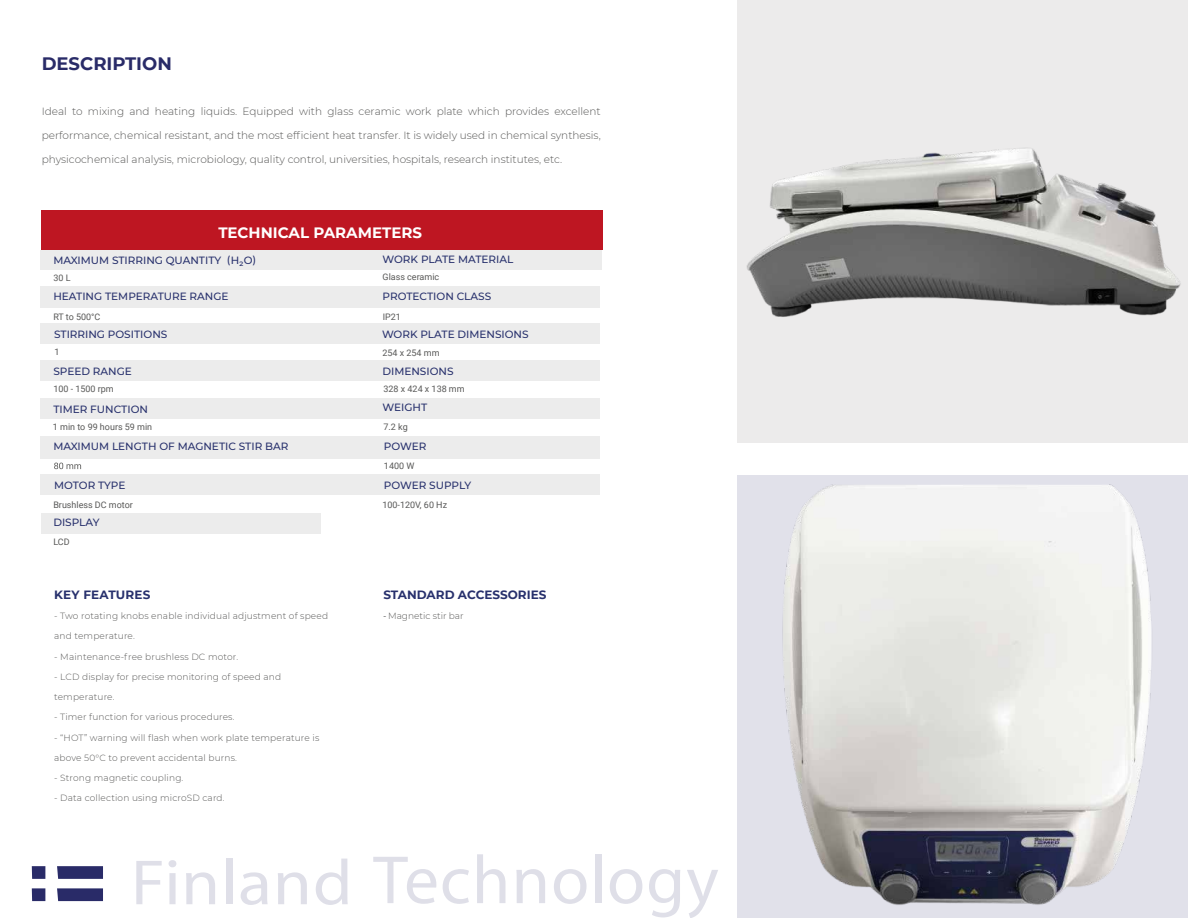
<style>
.page{position:relative;width:1188px;height:918px;background:#fff}
.page>*{position:absolute;margin:0;border:0;box-sizing:border-box;transform-origin:0 0}
.t1{font:700 18px "Montserrat";color:#292b68}
.t2{font:700 15px "Montserrat";color:#fff}
.t3{font:700 12px "Montserrat";color:#28316d}
.t4{font:300 10.5px "Montserrat";color:#585857}
.t5{font:500 10.5px "Montserrat";color:#28316d}
.t6{font:300 9px "Montserrat";letter-spacing:.015em;color:#585857}
.t7{font:9px "Roboto";color:#585857}
.s1{font-family:"Myriad Pro";font-weight:400}
</style>
<div class="page">
<div style="left:41px;top:475px;width:559px;height:20px;background:#ececec"></div>
<div style="left:41px;top:436px;width:559px;height:22px;background:#ececec"></div>
<div style="left:41px;top:398px;width:559px;height:21px;background:#ececec"></div>
<div style="left:41px;top:360px;width:559px;height:20px;background:#ececec"></div>
<div style="left:41px;top:324px;width:559px;height:20px;background:#ececec"></div>
<div style="left:738px;top:0;width:450px;height:443px;background:#ecebeb"></div>
<div style="left:738px;top:475px;width:450px;height:443px;background:#e1e1ea"></div>
<div style="left:32px;top:866px;width:13px;height:13px;background:#292b68"></div>
<svg style="left:57px;top:866px;width:46px;height:13px"></svg>
<svg style="left:57px;top:888px;width:46px;height:13px"></svg>
<div style="left:32px;top:888px;width:13px;height:13px;background:#292b68"></div>
<svg style="left:136px;top:861px;width:26px;height:43px"></svg>
<svg style="left:169px;top:860px;width:7px;height:44px"></svg>
<svg style="left:186px;top:872px;width:29px;height:32px"></svg>
<div style="left:226px;top:859px;width:7px;height:45px;background:#dfdfe8"></div>
<svg style="left:241px;top:872px;width:27px;height:33px"></svg>
<svg style="left:278px;top:872px;width:29px;height:32px"></svg>
<svg style="left:316px;top:859px;width:32px;height:46px"></svg>
<svg style="left:373px;top:857px;width:63px;height:47px"></svg>
<svg style="left:443px;top:869px;width:26px;height:35px"></svg>
<svg style="left:477px;top:854px;width:29px;height:49px"></svg>
<svg style="left:516px;top:869px;width:29px;height:34px"></svg>
<svg style="left:554px;top:869px;width:33px;height:35px"></svg>
<div style="left:595px;top:854px;width:7px;height:49px;background:#dfdfe8"></div>
<svg style="left:610px;top:869px;width:32px;height:35px"></svg>
<svg style="left:649px;top:869px;width:31px;height:48px"></svg>
<svg style="left:687px;top:870px;width:31px;height:48px"></svg>
<div style="left:41px;top:210px;width:561px;height:40px;background:#be1622"></div>
<div style="left:41px;top:250px;width:561px;height:19px;background:#ececec"></div>
<div style="left:41px;top:286px;width:559px;height:22px;background:#ececec"></div>
<svg style="left:54px;top:463px;width:27px;height:6px"></svg>
<img style="left:782px;top:484px;width:369px;height:421px">
<img style="left:737px;top:141px;width:444px;height:194px">
<div style="left:41px;top:513px;width:279px;height:21px;background:#ececec"></div>
<h1 class="t1" style="left:42px;top:51px;width:132px">DESCRIPTION</h1>
<p class="t4" style="left:42px;top:104px;width:561px">Ideal to mixing and heating liquids. Equipped with glass ceramic work plate which provides excellent</p>
<p class="t4" style="left:42px;top:128px;width:561px">performance, chemical resistant, and the most efficient heat transfer. It is widely used in chemical synthesis,</p>
<p class="t4" style="left:42px;top:152px;width:522px">physicochemical analysis, microbiology, quality control, universities, hospitals, research institutes, etc.</p>
<h2 class="t2" style="left:218px;top:222px;width:205px">TECHNICAL PARAMETERS</h2>
<p class="t5" style="left:53px;top:253px;width:205px">MAXIMUM STIRRING QUANTITY (H2O)</p>
<p class="t7" style="left:53px;top:271px;width:19px">30 L</p>
<p class="t5" style="left:53px;top:289px;width:177px">HEATING TEMPERATURE RANGE</p>
<p class="t7" style="left:53px;top:310px;width:49px">RT to 500°C</p>
<p class="t5" style="left:54px;top:326px;width:115px">STIRRING POSITIONS</p>
<p class="t7" style="left:55px;top:346px;width:7px">1</p>
<p class="t5" style="left:53px;top:364px;width:80px">SPEED RANGE</p>
<p class="t7" style="left:53px;top:382px;width:62px">100 - 1500 rpm</p>
<p class="t5" style="left:53px;top:402px;width:96px">TIMER FUNCTION</p>
<p class="t7" style="left:53px;top:420px;width:101px">1 min to 99 hours 59 min</p>
<p class="t5" style="left:53px;top:439px;width:237px">MAXIMUM LENGTH OF MAGNETIC STIR BAR</p>
<p class="t5" style="left:54px;top:478px;width:73px">MOTOR TYPE</p>
<p class="t5" style="left:383px;top:252px;width:132px">WORK PLATE MATERIAL</p>
<p class="t7" style="left:383px;top:270px;width:58px">Glass ceramic</p>
<p class="t5" style="left:383px;top:289px;width:110px">PROTECTION CLASS</p>
<p class="t7" style="left:383px;top:310px;width:20px">IP21</p>
<p class="t5" style="left:382px;top:326px;width:148px">WORK PLATE DIMENSIONS</p>
<p class="t7" style="left:382px;top:346px;width:59px">254 x 254 mm</p>
<p class="t5" style="left:382px;top:364px;width:73px">DIMENSIONS</p>
<p class="t7" style="left:384px;top:383px;width:83px">328 x 424 x 138 mm</p>
<p class="t5" style="left:382px;top:400px;width:46px">WEIGHT</p>
<p class="t7" style="left:384px;top:420px;width:26px">7.2 kg</p>
<p class="t5" style="left:384px;top:439px;width:44px">POWER</p>
<p class="t7" style="left:384px;top:459px;width:32px">1400 W</p>
<p class="t5" style="left:384px;top:478px;width:89px">POWER SUPPLY</p>
<p class="t7" style="left:53px;top:498px;width:81px">Brushless DC motor</p>
<p class="t7" style="left:382px;top:498px;width:66px">100-120V, 60 Hz</p>
<p class="t5" style="left:53px;top:515px;width:48px">DISPLAY</p>
<p class="t7" style="left:53px;top:536px;width:18px">LCD</p>
<h3 class="t3" style="left:54px;top:586px;width:98px">KEY FEATURES</h3>
<p class="t6" style="left:54px;top:610px;width:275px">- Two rotating knobs enable individual adjustment of speed</p>
<p class="t6" style="left:54px;top:630px;width:82px">and temperature.</p>
<p class="t6" style="left:54px;top:650px;width:186px">- Maintenance-free brushless DC motor.</p>
<p class="t6" style="left:54px;top:671px;width:228px">- LCD display for precise monitoring of speed and</p>
<p class="t6" style="left:54px;top:691px;width:62px">temperature.</p>
<p class="t6" style="left:54px;top:711px;width:182px">- Timer function for various procedures.</p>
<p class="t6" style="left:54px;top:731px;width:267px">- “HOT” warning will flash when work plate temperature is</p>
<p class="t6" style="left:54px;top:752px;width:184px">above 50°C to prevent accidental burns.</p>
<p class="t6" style="left:54px;top:772px;width:131px">- Strong magnetic coupling.</p>
<p class="t6" style="left:54px;top:792px;width:172px">- Data collection using microSD card.</p>
<h3 class="t3" style="left:383px;top:586px;width:164px">STANDARD ACCESSORIES</h3>
<p class="t6" style="left:383px;top:610px;width:82px"><span class="s1">-</span> Magnetic stir bar</p>
</div>
